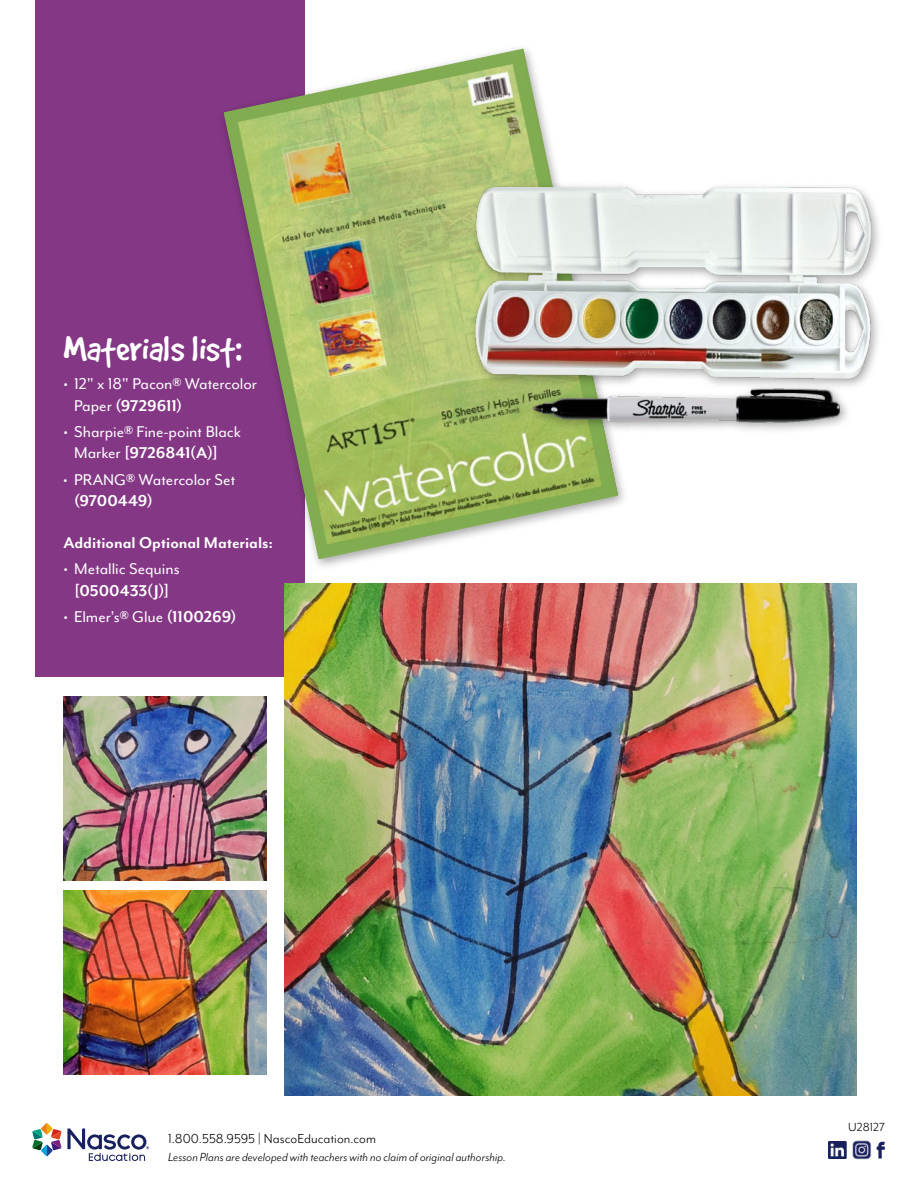
<style>
.page{position:relative;width:918px;height:1188px;background:#fff}
.page>*{position:absolute;margin:0;border:0;box-sizing:border-box;transform-origin:0 0}
.t1{font:39px "Good Dog Plain";color:#fff}
.t2{font:18px/21.6px "Mr Eaves Mod OT";letter-spacing:-.005em;color:#fff}
.t3{font:700 18px "Mr Eaves Mod OT";color:#fff}
.t4{font:15px "Mr Eaves Mod OT";color:#000}
.t5{font:italic 13.5px "Mr Eaves Mod OT";letter-spacing:.01em;color:#000}
.t6{font:13.5px "Mr Eaves Mod OT";color:#000}
.s1{font-weight:700}
</style>
<div class="page">
<svg style="left:32px;top:1123px;width:117px;height:38px"></svg>
<svg style="left:877px;top:1141px;width:8px;height:18px"></svg>
<img style="left:829px;top:1141px;width:17px;height:18px">
<img style="left:852px;top:1141px;width:19px;height:19px">
<div style="left:35px;top:0;width:270px;height:676px;background:#843785"></div>
<div style="left:217px;top:43px;width:413px;height:529px;background:#000;opacity:.35"></div>
<img style="left:224px;top:49px;width:394px;height:510px">
<img style="left:522px;top:399px;width:324px;height:38px">
<img style="left:450px;top:162px;width:429px;height:237px">
<img style="left:284px;top:583px;width:573px;height:512px">
<img style="left:63px;top:697px;width:203px;height:183px">
<img style="left:63px;top:891px;width:203px;height:184px">
<h1 class="t1" style="left:63px;top:336px;width:180px">Materials list:</h1>
<p class="t2" style="left:74px;top:373px;width:185px;text-indent:-11px">• 12" x 18" Pacon® Watercolor<br>Paper <span class="s1">(9729611)</span></p>
<p class="t2" style="left:74px;top:421px;width:168px;text-indent:-11px">• Sharpie® Fine-point Black<br>Marker <span class="s1">[9726841(A)]</span></p>
<p class="t2" style="left:63px;top:469px;width:174px">• PRANG® Watercolor Set</p>
<p class="t3" style="left:74px;top:491px;width:80px">(9700449)</p>
<p class="t3" style="left:63px;top:533px;width:211px">Additional Optional Materials:</p>
<p class="t2" style="left:63px;top:558px;width:118px">• Metallic Sequins</p>
<p class="t3" style="left:74px;top:581px;width:97px">[0500433(J)]</p>
<p class="t2" style="left:63px;top:606px;width:175px">• Elmer’s® Glue <span class="s1">(1100269)</span></p>
<p class="t4" style="left:168px;top:1131px;width:209px">1.800.558.9595 | NascoEducation.com</p>
<p class="t5" style="left:168px;top:1150px;width:340px">Lesson Plans are developed with teachers with no claim of original authorship.</p>
<p class="t6" style="left:848px;top:1119px;width:38px">U28127</p>
</div>
